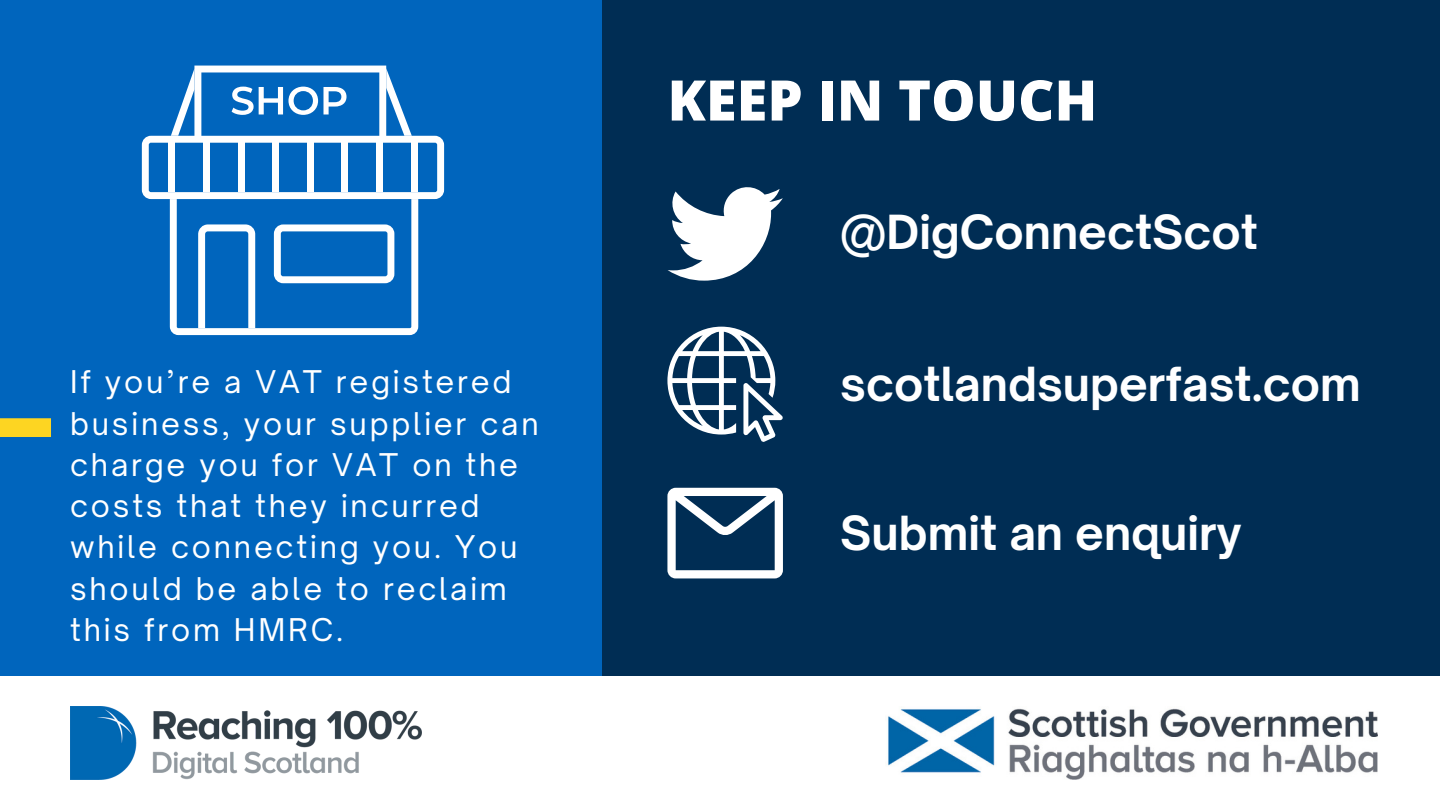
<style>
.page{position:relative;width:1440px;height:810px;background:#002d54}
.page>*{position:absolute;margin:0;border:0;box-sizing:border-box;transform-origin:0 0}
.t1{font:800 56px "Open Sans";color:#fff}
.t2{font:700 45px "Open Sauce One";color:#fff}
.t3{font:30px/41.2px "Open Sauce One";letter-spacing:.095em;color:#fff}
</style>
<div class="page">
<div style="left:0;top:0;width:602px;height:677px;background:#0065bd"></div>
<div style="left:0;top:418px;width:51px;height:19px;background:#fdd522"></div>
<div style="left:0;top:677px;width:1440px;height:133px;background:#fff"></div>
<img style="left:888px;top:708px;width:490px;height:72px">
<img style="left:70px;top:706px;width:352px;height:74px">
<svg style="left:668px;top:187px;width:115px;height:94px"></svg>
<svg style="left:667px;top:327px;width:116px;height:115px"></svg>
<svg style="left:667px;top:488px;width:116px;height:90px"></svg>
<svg style="left:142px;top:66px;width:302px;height:269px"></svg>
<div style="left:168px;top:143px;width:7px;height:49px;background:#fff"></div>
<div style="left:203px;top:143px;width:7px;height:49px;background:#fff"></div>
<div style="left:238px;top:143px;width:7px;height:49px;background:#fff"></div>
<div style="left:272px;top:143px;width:7px;height:49px;background:#fff"></div>
<div style="left:307px;top:143px;width:7px;height:49px;background:#fff"></div>
<div style="left:341px;top:143px;width:7px;height:49px;background:#fff"></div>
<div style="left:376px;top:143px;width:7px;height:49px;background:#fff"></div>
<div style="left:411px;top:143px;width:7px;height:49px;background:#fff"></div>
<p class="t3" style="left:70px;top:361px;width:470px">If you’re a VAT registered business, your supplier can charge you for VAT on the costs that they incurred while connecting you. You should be able to reclaim this from HMRC.</p>
<p class="t1" style="left:667px;top:61px;width:431px">KEEP IN TOUCH</p>
<p class="t2" style="left:840px;top:204px;width:419px">@DigConnectScot</p>
<p class="t2" style="left:840px;top:356px;width:522px">scotlandsuperfast.com</p>
<p class="t2" style="left:840px;top:505px;width:403px">Submit an enquiry</p>
</div>
